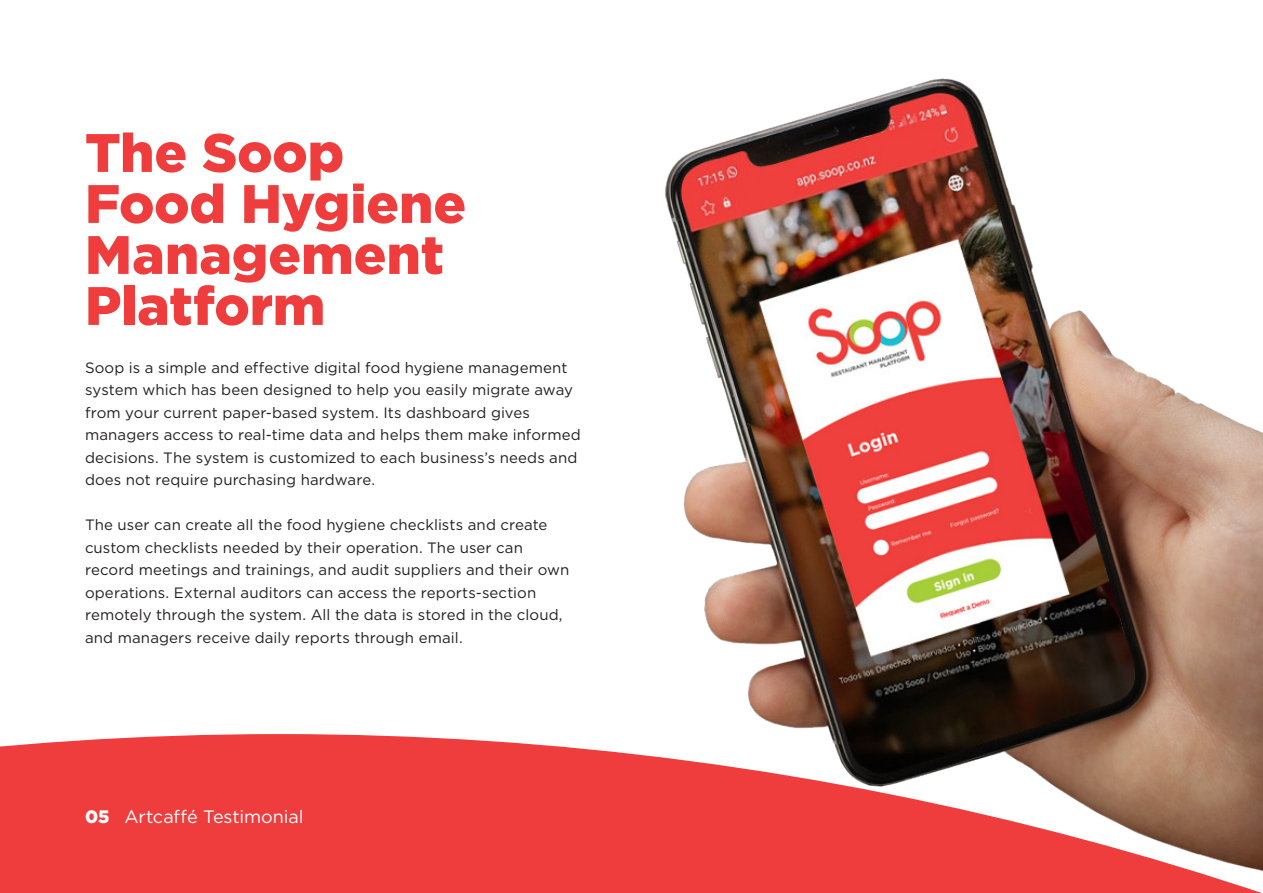
<style>
.page{position:relative;width:1263px;height:893px;background:#fff}
.page>*{position:absolute;margin:0;border:0;box-sizing:border-box;transform-origin:0 0}
.t1{font:900 54px "Gotham HTF";color:#ee3d3c}
.t2{font:18px "Gotham HTF";letter-spacing:-.005em;color:#fff}
.t3{font:15px/22.5px "Gotham HTF";letter-spacing:.005em;color:#231f20}
.s1{font-weight:900}
</style>
<div class="page">
<div style="left:0;top:734px;width:631px;height:159px;background:#ee3d3c"></div>
<img style="left:631px;top:78px;width:632px;height:815px">
<p class="t1" style="left:85px;top:122px;width:261px">The Soop</p>
<p class="t1" style="left:85px;top:173px;width:383px">Food Hygiene</p>
<p class="t1" style="left:85px;top:224px;width:360px">Management</p>
<p class="t1" style="left:85px;top:275px;width:242px">Platform</p>
<p class="t3" style="left:85px;top:356px;width:497px">Soop is a simple and effective digital food hygiene management system which has been designed to help you easily migrate away from your current paper-based system. Its dashboard gives managers access to real-time data and helps them make informed decisions. The system is customized to each business’s needs and does not require purchasing hardware.</p>
<p class="t3" style="left:85px;top:514px;width:486px">The user can create all the food hygiene checklists and create custom checklists needed by their operation. The user can record meetings and trainings, and audit suppliers and their own operations. External auditors can access the reports-section remotely through the system. All the data is stored in the cloud, and managers receive daily reports through email.</p>
<p class="t2" style="left:85px;top:806px;width:220px"><span class="s1">05</span> Artcaffé Testimonial</p>
</div>
